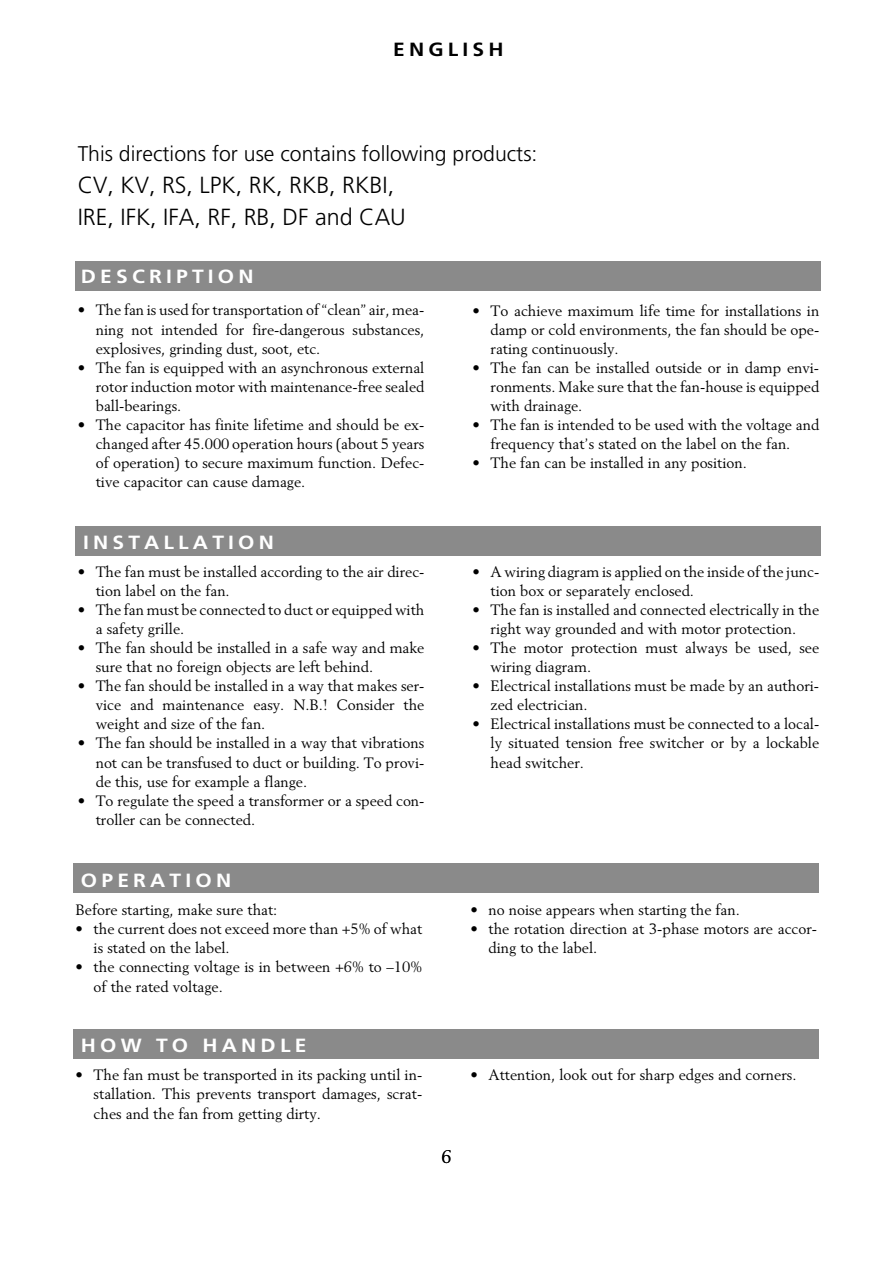
<style>
.page{position:relative;width:893px;height:1263px;background:#fff}
.page>*{position:absolute;margin:0;border:0;box-sizing:border-box;transform-origin:0 0}
.t1{font:300 23.4px/31.8px "Frutiger LT Std";color:#000}
.t2{font:300 21.15px "Frutiger LT Std";color:#000}
.t3{font:700 19.05px "Frutiger LT Std";letter-spacing:.2em;color:#fff;scale:1.1 1}
.t4{font:700 19.05px "Frutiger LT Std";letter-spacing:.2em;color:#000;scale:1.1 1}
.t5{font:18px "Berling LT Std";color:#000}
.t6{font:14.85px/19px "Berling LT Std";color:#000}
</style>
<div class="page">
<div style="left:76px;top:527px;width:745px;height:29px;background:#8a8a8a"></div>
<div style="left:76px;top:262px;width:745px;height:29px;background:#8a8a8a"></div>
<div style="left:73px;top:864px;width:746px;height:29px;background:#8a8a8a"></div>
<div style="left:73px;top:1030px;width:746px;height:29px;background:#8a8a8a"></div>
<p class="t4" style="left:393px;top:38px;width:102px">ENGLISH</p>
<h2 class="t2" style="left:78px;top:145px;width:461px">This directions for use contains following products:</h2>
<h1 class="t1" style="left:78px;top:170px;width:330px">CV, KV, RS, LPK, RK, RKB, RKBI,<br>IRE, IFK, IFA, RF, RB, DF and CAU</h1>
<p class="t3" style="left:81px;top:266px;width:159px">DESCRIPTION</p>
<p class="t6" style="left:96px;top:302px;width:330px;text-align:justify;text-indent:-18px">• The fan is used for transportation of “clean” air, mea&shy;ning not intended for fire-dangerous substances, explosives, grinding dust, soot, etc.</p>
<p class="t6" style="left:96px;top:359px;width:330px;text-align:justify;text-indent:-18px">• The fan is equipped with an asynchronous external rotor induction motor with maintenance-free sealed ball-bearings.</p>
<p class="t6" style="left:96px;top:417px;width:330px;text-align:justify;text-indent:-18px">• The capacitor has finite lifetime and should be ex&shy;changed after 45.000 operation hours (about 5 years of operation) to secure maximum function. Defec&shy;tive capacitor can cause damage.</p>
<p class="t3" style="left:83px;top:532px;width:175px">INSTALLATION</p>
<p class="t6" style="left:96px;top:563px;width:330px;text-indent:-18px">• The fan must be installed according to the air direc&shy;tion label on the fan.</p>
<p class="t6" style="left:96px;top:601px;width:330px;text-indent:-18px">• The fan must be connected to duct or equipped with a safety grille.</p>
<p class="t6" style="left:96px;top:639px;width:330px;text-indent:-18px">• The fan should be installed in a safe way and make sure that no foreign objects are left behind.</p>
<p class="t6" style="left:96px;top:678px;width:330px;text-align:justify;text-indent:-18px">• The fan should be installed in a way that makes ser&shy;vice and maintenance easy. N.B.! Consider the weight and size of the fan.</p>
<p class="t6" style="left:96px;top:735px;width:330px;text-align:justify;text-indent:-18px">• The fan should be installed in a way that vibrations not can be transfused to duct or building. To provi&shy;de this, use for example a flange.</p>
<p class="t6" style="left:96px;top:792px;width:330px;text-indent:-18px">• To regulate the speed a transformer or a speed con&shy;troller can be connected.</p>
<p class="t3" style="left:81px;top:869px;width:138px">OPERATION</p>
<p class="t6" style="left:76px;top:902px;width:203px">Before starting, make sure that:</p>
<p class="t6" style="left:94px;top:921px;width:330px;text-indent:-18px">• the current does not exceed more than +5% of what is stated on the label.</p>
<p class="t6" style="left:94px;top:959px;width:330px;text-indent:-18px">• the connecting voltage is in between +6% to –10% of the rated voltage.</p>
<p class="t6" style="left:490px;top:302px;width:330px;text-align:justify;text-indent:-18px">• To achieve maximum life time for installations in damp or cold environments, the fan should be ope&shy;rating continuously.</p>
<p class="t6" style="left:490px;top:359px;width:330px;text-align:justify;text-indent:-18px">• The fan can be installed outside or in damp envi&shy;ronments. Make sure that the fan-house is equipped with drainage.</p>
<p class="t6" style="left:490px;top:417px;width:330px;text-indent:-18px">• The fan is intended to be used with the voltage and frequency that’s stated on the label on the fan.</p>
<p class="t6" style="left:472px;top:455px;width:276px">• The fan can be installed in any position.</p>
<p class="t6" style="left:490px;top:563px;width:330px;text-indent:-18px">• A wiring diagram is applied on the inside of the junc&shy;tion box or separately enclosed.</p>
<p class="t6" style="left:472px;top:601px;width:348px;text-align:center">• The fan is installed and connected electrically in the right way grounded and with motor protection.</p>
<p class="t6" style="left:490px;top:640px;width:330px;text-indent:-18px">• The motor protection must always be used, see wiring diagram.</p>
<p class="t6" style="left:490px;top:678px;width:330px;text-indent:-18px">• Electrical installations must be made by an authori&shy;zed electrician.</p>
<p class="t6" style="left:490px;top:716px;width:330px;text-align:justify;text-indent:-18px">• Electrical installations must be connected to a local&shy;ly situated tension free switcher or by a lockable head switcher.</p>
<p class="t6" style="left:470px;top:902px;width:271px">• no noise appears when starting the fan.</p>
<p class="t6" style="left:488px;top:921px;width:330px;text-indent:-18px">• the rotation direction at 3-phase motors are accor&shy;ding to the label.</p>
<p class="t3" style="left:81px;top:1035px;width:206px">HOW TO HANDLE</p>
<p class="t6" style="left:94px;top:1067px;width:330px;text-align:justify;text-indent:-18px">• The fan must be transported in its packing until in&shy;stallation. This prevents transport damages, scrat&shy;ches and the fan from getting dirty.</p>
<p class="t6" style="left:470px;top:1067px;width:328px">• Attention, look out for sharp edges and corners.</p>
<p class="t5" style="left:441px;top:1149px;width:12px">6</p>
</div>
